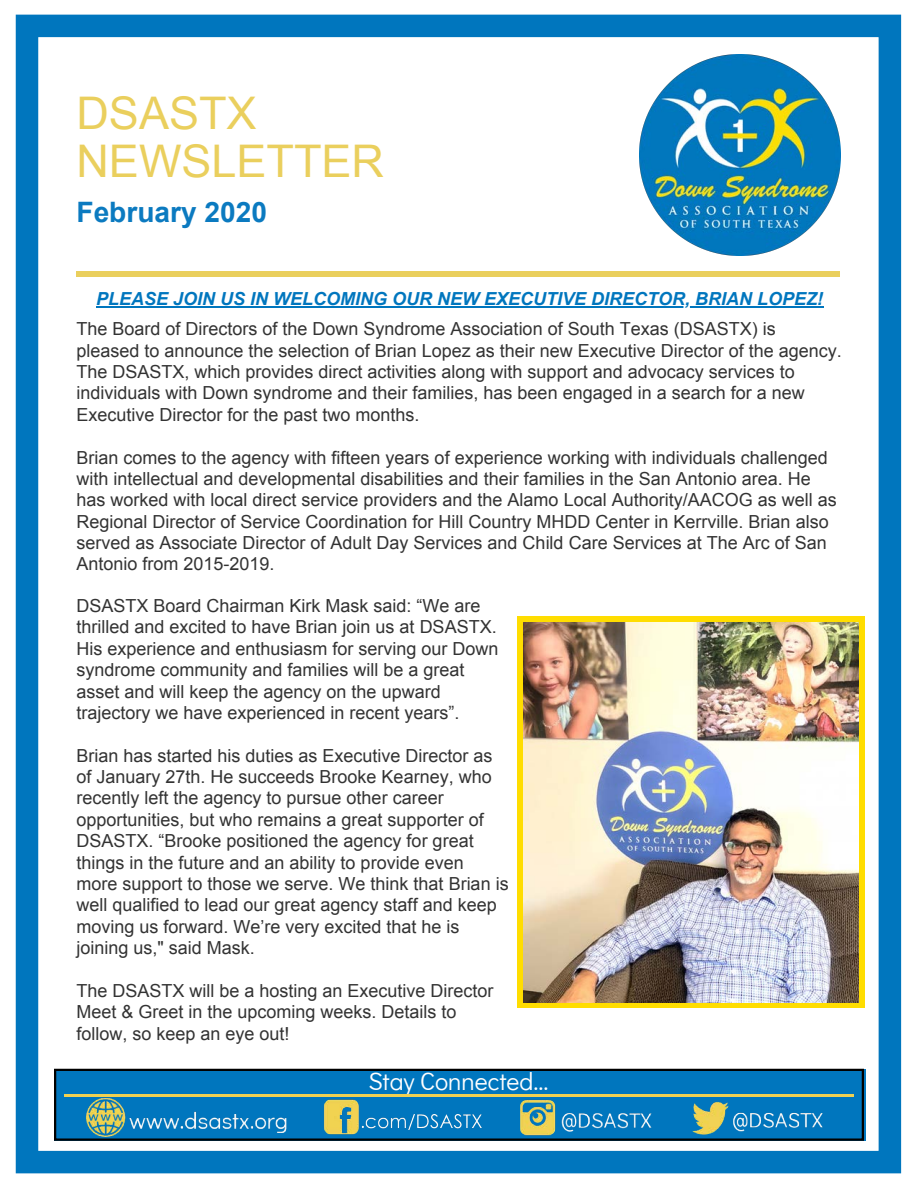
<style>
.page{position:relative;width:918px;height:1188px;background:#fff}
.page>*{position:absolute;margin:0;border:0;box-sizing:border-box;transform-origin:0 0}
.t1{font:45px/47.2px "Arial";color:#eacf5d}
.t2{font:700 28.2px "Arial";color:#0b7ac0}
.t3{font:24.75px "Didact Gothic";color:#fff}
.t4{font:18px/21.3px "Arial";color:#333}
.t5{font:italic 700 18px "Arial";color:#0076be}
</style>
<div class="page">
<div style="left:54px;top:1069px;width:811px;height:72px;background:#0076be"></div>
<div style="left:16px;top:15px;width:885px;height:1158px;border:23px solid #0076be"></div>
<hr style="left:96px;top:306px;width:727px;height:1px;background:#0076be">
<div style="left:54px;top:1069px;width:810px;height:72px;border:2px solid #000"></div>
<hr style="left:64px;top:1095px;width:790px;height:2px;background:#f0d152">
<div style="left:77px;top:271px;width:763px;height:6px;background:#eacf5d"></div>
<img style="left:75px;top:1094px;width:767px;height:80px">
<img style="left:639px;top:54px;width:201px;height:201px">
<div style="left:518px;top:616px;width:347px;height:392px;background:#fd0"></div>
<img style="left:523px;top:622px;width:336px;height:380px">
<h1 class="t1" style="left:76px;top:90px;width:309px">DSASTX<br>NEWSLETTER</h1>
<h2 class="t2" style="left:76px;top:193px;width:192px">February 2020</h2>
<p class="t5" style="left:96px;top:287px;width:729px">PLEASE JOIN US IN WELCOMING OUR NEW EXECUTIVE DIRECTOR, BRIAN LOPEZ!</p>
<p class="t4" style="left:76px;top:318px;width:767px">The Board of Directors of the Down Syndrome Association of South Texas (DSASTX) is pleased to announce the selection of Brian Lopez as their new Executive Director of the agency.<br>The DSASTX, which provides direct activities along with support and advocacy services to individuals with Down syndrome and their families, has been engaged in a search for a new Executive Director for the past two months.</p>
<p class="t4" style="left:76px;top:447px;width:762px">Brian comes to the agency with fifteen years of experience working with individuals challenged with intellectual and developmental disabilities and their families in the San Antonio area. He has worked with local direct service providers and the Alamo Local Authority/AACOG as well as Regional Director of Service Coordination for Hill Country MHDD Center in Kerrville. Brian also served as Associate Director of Adult Day Services and Child Care Services at The Arc of San Antonio from 2015-2019.</p>
<p class="t4" style="left:76px;top:595px;width:424px">DSASTX Board Chairman Kirk Mask said: “We are thrilled and excited to have Brian join us at DSASTX.<br>His experience and enthusiasm for serving our Down syndrome community and families will be a great asset and will keep the agency on the upward trajectory we have experienced in recent years”.</p>
<p class="t4" style="left:76px;top:745px;width:434px">Brian has started his duties as Executive Director as of January 27th. He succeeds Brooke Kearney, who recently left the agency to pursue other career opportunities, but who remains a great supporter of DSASTX. “Brooke positioned the agency for great things in the future and an ability to provide even more support to those we serve. We think that Brian is well qualified to lead our great agency staff and keep moving us forward. We’re very excited that he is joining us," said Mask.</p>
<p class="t4" style="left:76px;top:980px;width:419px">The DSASTX will be a hosting an Executive Director<br>Meet &amp; Greet in the upcoming weeks. Details to follow, so keep an eye out!</p>
<h3 class="t3" style="left:368px;top:1062px;width:182px">Stay Connected...</h3>
</div>
